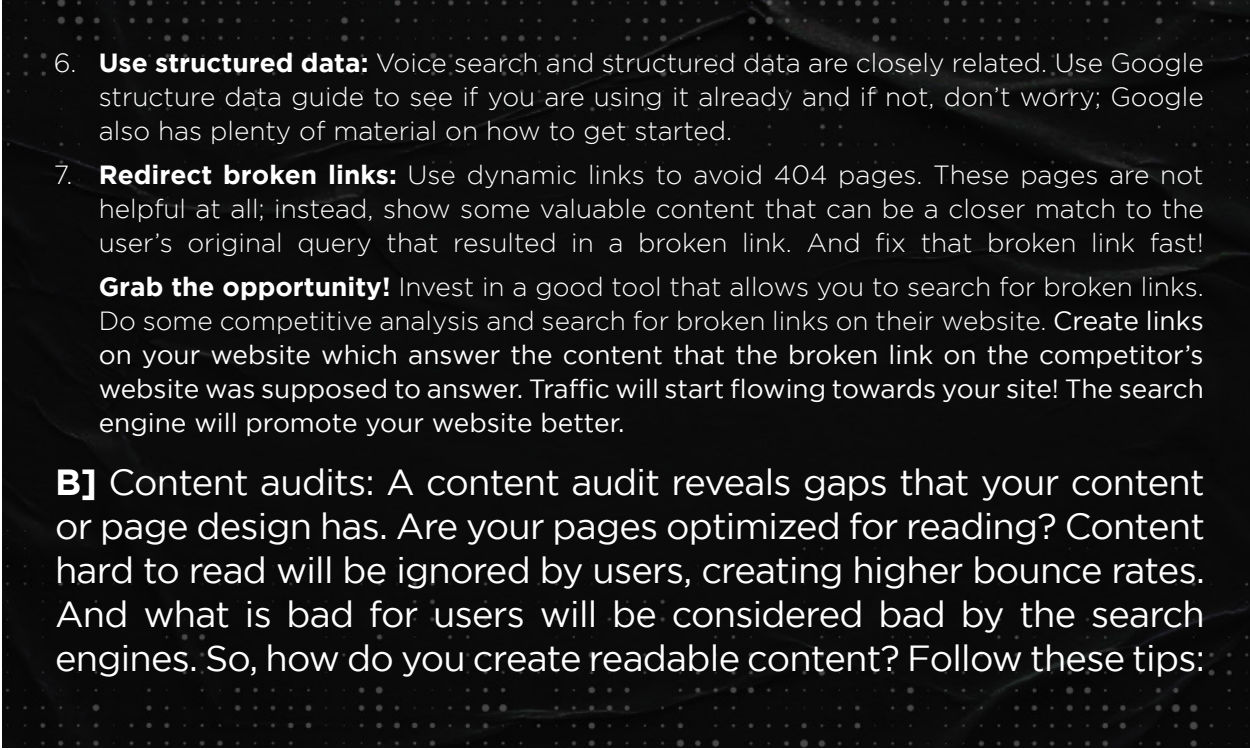
<style>
.page{position:relative;width:1250px;height:750px;background:#fff}
.page>*{position:absolute;margin:0;border:0;box-sizing:border-box;transform-origin:0 0}
.t1{font:36.25px/44px "Gotham";letter-spacing:-.02em;color:#fff;text-align:justify}
.t2{font:300 26.25px/34px "Gotham";color:#fff;text-align:justify}
.t3{font:26.25px/34px "Gotham";color:#fff;text-align:justify}
.s1{font-weight:700}
.s2{font-weight:300}
</style>
<div class="page">
<div style="left:2px;top:0;width:1248px;height:747px;background:#0b0b0b"></div>
<p class="t2" style="left:99px;top:45px;width:1107px;text-indent:-45px">6. <span class="s1">Use structured data:</span> Voice search and structured data are closely related. Use Google structure data guide to see if you are using it already and if not, don’t worry; Google also has plenty of material on how to get started.</p>
<p class="t2" style="left:99px;top:157px;width:1107px;text-indent:-45px">7. <span class="s1">Redirect broken links:</span> Use dynamic links to avoid 404 pages. These pages are not helpful at all; instead, show some valuable content that can be a closer match to the user’s original query that resulted in a broken link. And fix that broken link fast!</p>
<p class="t3" style="left:99px;top:269px;width:1107px"><span class="s1">Grab the opportunity!</span> <span class="s2">Invest in a good tool that allows you to search for broken links.<br>Do some competitive analysis and search for broken links on their website.</span> Create links on your website which answer the content that the broken link on the competitor’s website was supposed to answer. Traffic will start flowing towards your site! The search engine will promote your website better.</p>
<p class="t1" style="left:55px;top:460px;width:1152px"><span class="s1">B]</span> Content audits: A content audit reveals gaps that your content or page design has. Are your pages optimized for reading? Content hard to read will be ignored by users, creating higher bounce rates.<br>And what is bad for users will be considered bad by the search engines. So, how do you create readable content? Follow these tips:</p>
</div>
